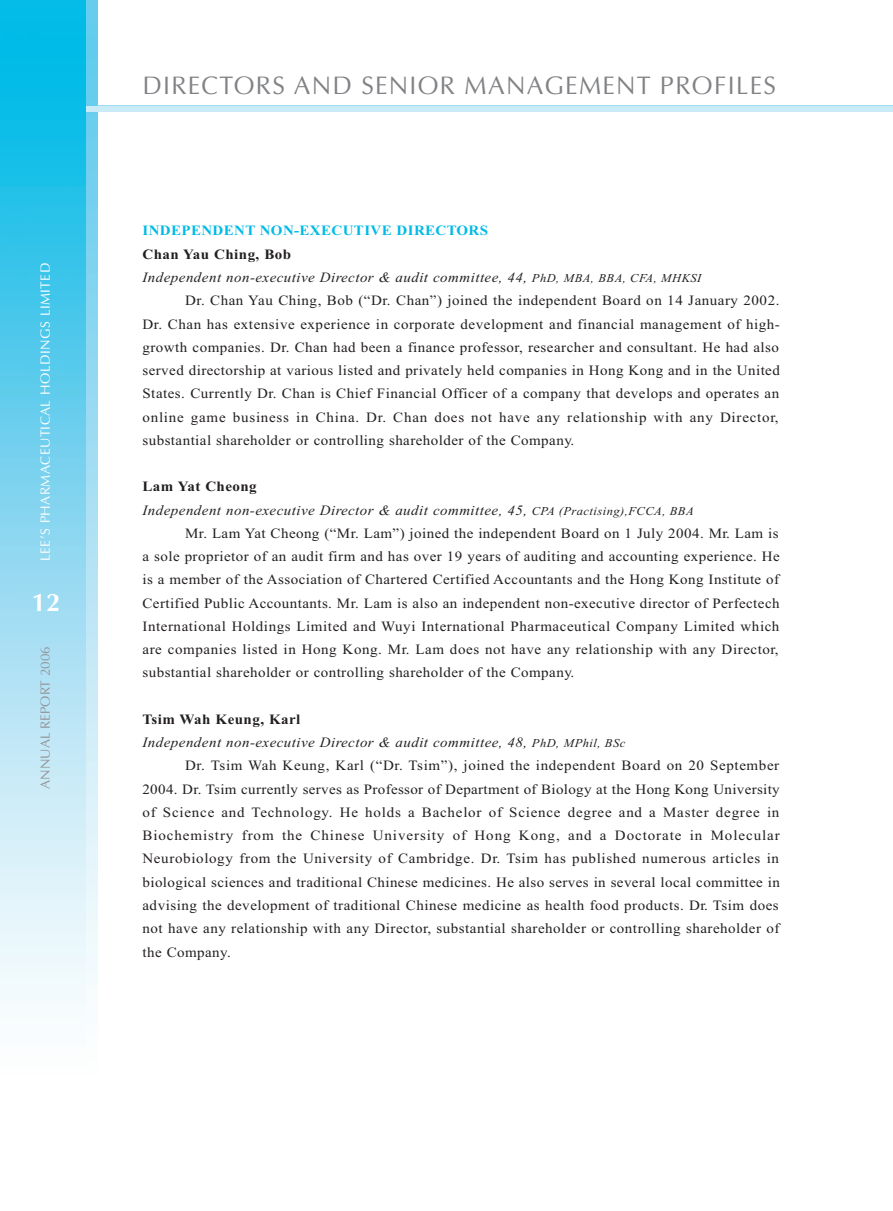
<style>
.page{position:relative;width:893px;height:1211px;background:#fff}
.page>*{position:absolute;margin:0;border:0;box-sizing:border-box;transform-origin:0 0}
.t1{font:25.5px "Optima";letter-spacing:.05em;color:#808285}
.t2{font:700 25.5px "Optima";color:#fff}
.t3{font:14.25px "Times";letter-spacing:.035em;color:#231f20;scale:1.05 1}
.t4{font:italic 14.25px "Times";letter-spacing:.03em;color:#231f20;scale:1.05 1}
.t5{font:14.25px "Times";letter-spacing:.06em;color:#231f20;scale:1.05 1}
.t6{font:700 14.25px "Times";letter-spacing:.03em;color:#231f20;scale:1.05 1}
.t7{font:700 14.25px "Times";letter-spacing:.025em;color:#00bbe7;scale:1.05 1}
.t8{font:13.5px "Optima";letter-spacing:.03em;color:#fff}
.t9{font:13.5px "Optima";color:#939598}
.s1{font-size:12px}
</style>
<div class="page">
<hr style="left:0;top:105px;width:892px;height:2px;background:#94d9f1">
<img style="left:85px;top:0;width:13px;height:1003px">
<div style="left:0;top:106px;width:892px;height:6px;background:#c9eaf7"></div>
<img style="left:0;top:0;width:85px;height:1003px">
<p class="t8" style="left:40px;top:561px;width:299px;rotate:-90deg">LEE’S PHARMACEUTICAL HOLDINGS LIMITED</p>
<h1 class="t2" style="left:32px;top:592px;width:30px">12</h1>
<p class="t9" style="left:40px;top:789px;width:144px;rotate:-90deg">ANNUAL REPORT 2006</p>
<h1 class="t1" style="left:142px;top:76px;width:635px">DIRECTORS AND SENIOR MANAGEMENT PROFILES</h1>
<p class="t7" style="left:142px;top:226px;width:331px">INDEPENDENT NON-EXECUTIVE DIRECTORS</p>
<p class="t6" style="left:142px;top:249px;width:143px">Chan Yau Ching, Bob</p>
<p class="t4" style="left:142px;top:272px;width:534px">Independent non-executive Director &amp; audit committee, 44, <span class="s1">PhD, MBA, BBA, CFA, MHKSI</span></p>
<p class="t3" style="left:185px;top:295px;width:567px">Dr. Chan Yau Ching, Bob (“Dr. Chan”) joined the independent Board on 14 January 2002.</p>
<p class="t3" style="left:142px;top:318px;width:608px">Dr. Chan has extensive experience in corporate development and financial management of high-</p>
<p class="t3" style="left:142px;top:342px;width:607px">growth companies. Dr. Chan had been a finance professor, researcher and consultant. He had also</p>
<p class="t3" style="left:142px;top:365px;width:608px">served directorship at various listed and privately held companies in Hong Kong and in the United</p>
<p class="t3" style="left:142px;top:388px;width:608px">States. Currently Dr. Chan is Chief Financial Officer of a company that develops and operates an</p>
<p class="t3" style="left:142px;top:412px;width:607px">online game business in China. Dr. Chan does not have any relationship with any Director,</p>
<p class="t3" style="left:142px;top:435px;width:412px">substantial shareholder or controlling shareholder of the Company.</p>
<p class="t6" style="left:142px;top:482px;width:110px">Lam Yat Cheong</p>
<p class="t4" style="left:142px;top:504px;width:526px">Independent non-executive Director &amp; audit committee, 45, <span class="s1">CPA (Practising),FCCA, BBA</span></p>
<p class="t3" style="left:185px;top:528px;width:567px">Mr. Lam Yat Cheong (“Mr. Lam”) joined the independent Board on 1 July 2004. Mr. Lam is</p>
<p class="t3" style="left:142px;top:551px;width:608px">a sole proprietor of an audit firm and has over 19 years of auditing and accounting experience. He</p>
<p class="t3" style="left:142px;top:574px;width:608px">is a member of the Association of Chartered Certified Accountants and the Hong Kong Institute of</p>
<p class="t3" style="left:142px;top:597px;width:608px">Certified Public Accountants. Mr. Lam is also an independent non-executive director of Perfectech</p>
<p class="t3" style="left:142px;top:621px;width:608px">International Holdings Limited and Wuyi International Pharmaceutical Company Limited which</p>
<p class="t3" style="left:142px;top:644px;width:607px">are companies listed in Hong Kong. Mr. Lam does not have any relationship with any Director,</p>
<p class="t3" style="left:142px;top:667px;width:412px">substantial shareholder or controlling shareholder of the Company.</p>
<p class="t6" style="left:142px;top:714px;width:152px">Tsim Wah Keung, Karl</p>
<p class="t4" style="left:142px;top:737px;width:461px">Independent non-executive Director &amp; audit committee, 48, <span class="s1">PhD, MPhil, BSc</span></p>
<p class="t3" style="left:185px;top:760px;width:567px">Dr. Tsim Wah Keung, Karl (“Dr. Tsim”), joined the independent Board on 20 September</p>
<p class="t3" style="left:142px;top:783px;width:608px">2004. Dr. Tsim currently serves as Professor of Department of Biology at the Hong Kong University</p>
<p class="t3" style="left:142px;top:807px;width:608px">of Science and Technology. He holds a Bachelor of Science degree and a Master degree in</p>
<p class="t5" style="left:142px;top:830px;width:608px">Biochemistry from the Chinese University of Hong Kong, and a Doctorate in Molecular</p>
<p class="t3" style="left:142px;top:853px;width:607px">Neurobiology from the University of Cambridge. Dr. Tsim has published numerous articles in</p>
<p class="t3" style="left:142px;top:876px;width:608px">biological sciences and traditional Chinese medicines. He also serves in several local committee in</p>
<p class="t3" style="left:142px;top:900px;width:607px">advising the development of traditional Chinese medicine as health food products. Dr. Tsim does</p>
<p class="t3" style="left:142px;top:923px;width:608px">not have any relationship with any Director, substantial shareholder or controlling shareholder of</p>
<p class="t3" style="left:142px;top:946px;width:86px">the Company.</p>
</div>
